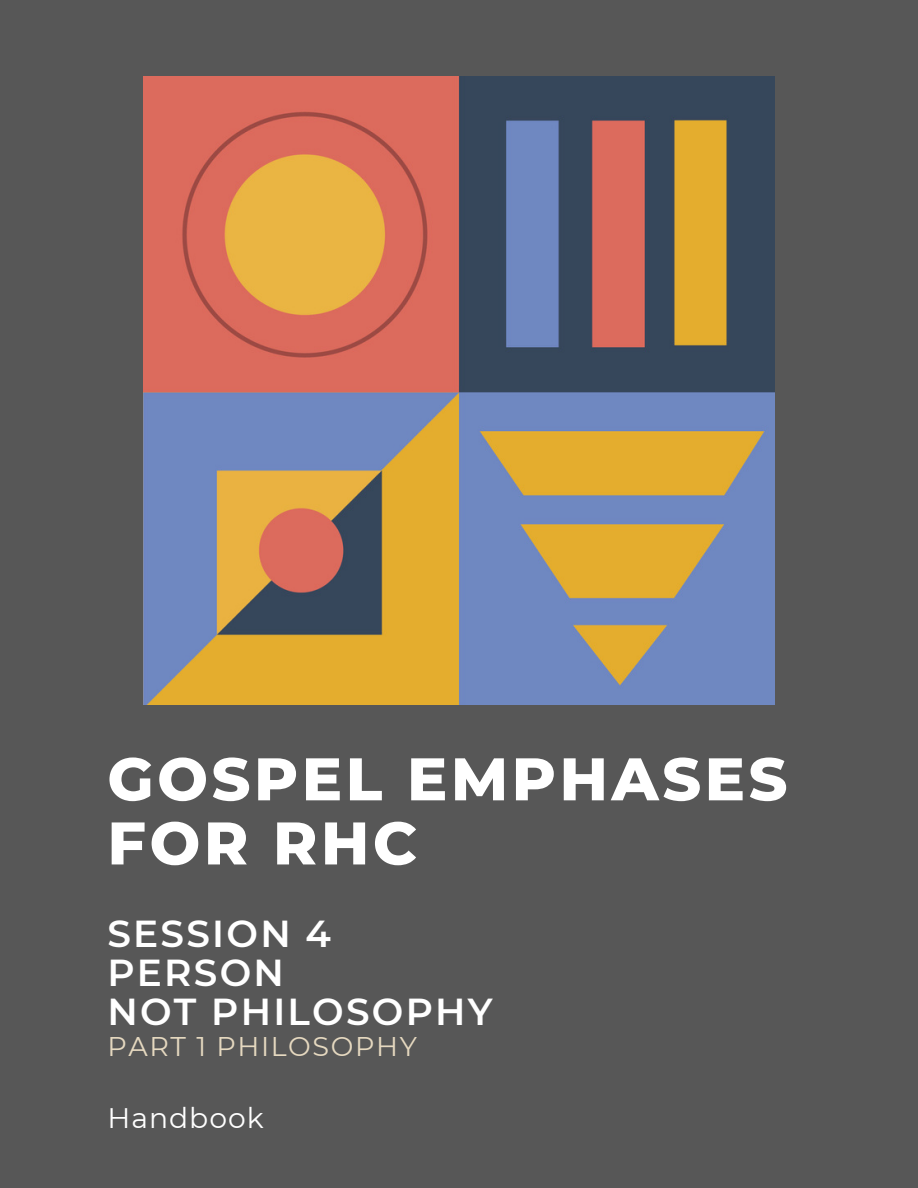
<style>
.page{position:relative;width:918px;height:1188px;background:#575757}
.page>*{position:absolute;margin:0;border:0;box-sizing:border-box;transform-origin:0 0}
.t1{font:800 60px/64.2px "Montserrat";letter-spacing:.06em;color:#fff}
.t2{font:600 37.5px/39.3px "Montserrat";letter-spacing:.06em;color:#fff}
.t3{font:28.2px "Montserrat";letter-spacing:.035em;color:#fff}
.t4{font:27px "Montserrat";letter-spacing:.06em;color:#e6d9c0}
</style>
<div class="page">
<img style="left:143px;top:77px;width:631px;height:628px">
<h1 class="t1" style="left:107px;top:747px;width:681px">GOSPEL EMPHASES<br>FOR RHC</h1>
<p class="t2" style="left:107px;top:913px;width:387px">SESSION 4<br>PERSON<br>NOT PHILOSOPHY</p>
<p class="t4" style="left:107px;top:1030px;width:311px">PART 1 PHILOSOPHY</p>
<p class="t3" style="left:107px;top:1101px;width:158px">Handbook</p>
</div>
